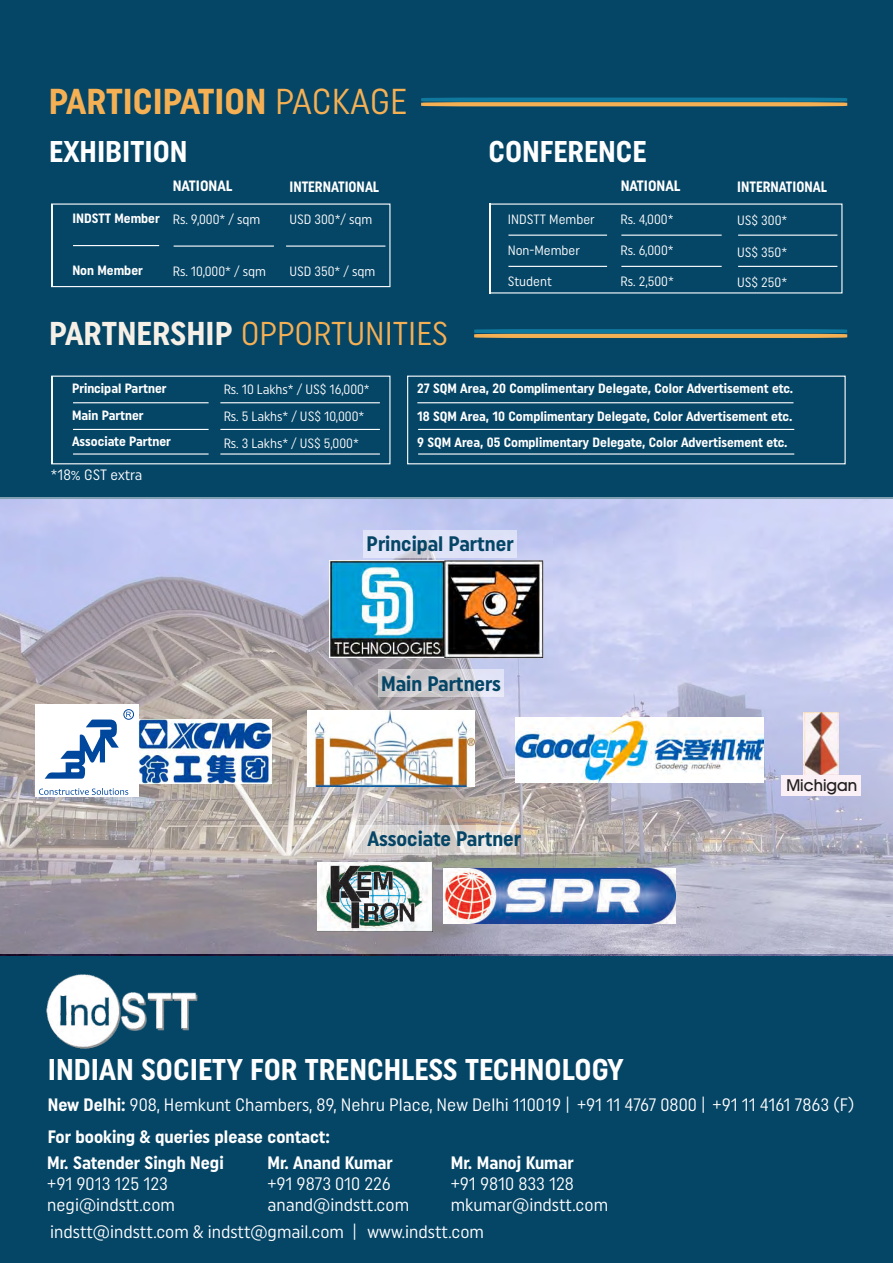
<style>
.page{position:relative;width:893px;height:1263px;background:#054566}
.page>*{position:absolute;margin:0;border:0;box-sizing:border-box;transform-origin:0 0}
.t1{font:700 36px "Uniform Condensed";color:#f5b054}
.t2{font:33px "Uniform Condensed";color:#f5b054}
.t3{font:700 30px "Uniform Condensed";color:#fff}
.t4{font:700 21px "Uniform Condensed";color:#054566}
.t5{font:18px/21px "Uniform Condensed";color:#fff}
.t6{font:700 18px "Uniform Condensed";color:#fff}
.t7{font:500 16.5px "Avant Garde IT Cby BT";color:#231f20}
.t8{font:700 15px "Uniform Condensed";color:#fff;scale:.94 1}
.t9{font:700 15px "Uniform Condensed";color:#fff}
.t10{font:15px "Uniform Condensed";color:#fff}
.t11{font:700 13.5px/26.7px "Uniform Condensed";color:#fff}
.t12{font:13.5px/26.7px "Uniform Condensed";color:#fff}
.s1{font-weight:400}
.s2{font-weight:700;color:#f7f0e6}
.s3{font-weight:700}
</style>
<div class="page">
<div style="left:0;top:497px;width:893px;height:457px;background:#fff;opacity:.5"></div>
<div style="left:363px;top:530px;width:154px;height:28px;background:#fff;opacity:.5"></div>
<div style="left:378px;top:669px;width:126px;height:28px;background:#fff;opacity:.5"></div>
<div style="left:353px;top:825px;width:163px;height:30px;background:#fff;opacity:.5"></div>
<hr style="left:508px;top:235px;width:99px;height:1px;background:#fff">
<hr style="left:621px;top:235px;width:101px;height:1px;background:#fff">
<hr style="left:738px;top:235px;width:99px;height:1px;background:#fff">
<div style="left:50px;top:203px;width:340px;height:84px;border:1px solid #fff"></div>
<hr style="left:73px;top:245px;width:86px;height:1px;background:#fff">
<hr style="left:286px;top:245px;width:99px;height:2px;background:#fff">
<hr style="left:174px;top:245px;width:100px;height:2px;background:#fff">
<hr style="left:51px;top:204px;width:1px;height:83px;background:#f7f7f7">
<svg style="left:474px;top:329px;width:373px;height:9px;background:#768d76"></svg>
<hr style="left:220px;top:402px;width:160px;height:1px;background:#fff">
<hr style="left:220px;top:429px;width:160px;height:1px;background:#fff">
<hr style="left:220px;top:453px;width:160px;height:2px;background:#fff">
<hr style="left:73px;top:402px;width:136px;height:1px;background:#fff">
<hr style="left:73px;top:429px;width:136px;height:1px;background:#fff">
<hr style="left:73px;top:453px;width:136px;height:2px;background:#fff">
<hr style="left:51px;top:376px;width:1px;height:88px;background:#f7f7f7">
<hr style="left:417px;top:402px;width:376px;height:1px;background:#fff">
<hr style="left:418px;top:429px;width:376px;height:1px;background:#fff">
<hr style="left:418px;top:453px;width:376px;height:2px;background:#fff">
<hr style="left:508px;top:266px;width:99px;height:1px;background:#fff">
<hr style="left:621px;top:266px;width:101px;height:1px;background:#fff">
<hr style="left:738px;top:266px;width:99px;height:1px;background:#fff">
<svg style="left:421px;top:98px;width:426px;height:8px;background:#7b8f76"></svg>
<hr style="left:490px;top:203px;width:1px;height:90px;background:#fff">
<img style="left:47px;top:975px;width:151px;height:73px">
<img style="left:443px;top:868px;width:233px;height:56px">
<img style="left:307px;top:710px;width:167px;height:77px">
<img style="left:515px;top:718px;width:248px;height:64px">
<img style="left:330px;top:560px;width:104px;height:97px">
<div style="left:35px;top:705px;width:104px;height:92px;background:#fff"></div>
<img style="left:138px;top:720px;width:133px;height:63px">
<svg style="left:124px;top:709px;width:10px;height:10px"></svg>
<svg style="left:45px;top:719px;width:74px;height:60px"></svg>
<svg style="left:39px;top:788px;width:89px;height:7px"></svg>
<svg style="left:126px;top:712px;width:5px;height:5px"></svg>
<img style="left:803px;top:712px;width:36px;height:63px">
<div style="left:781px;top:775px;width:80px;height:20px;background:#faf0f5"></div>
<img style="left:318px;top:862px;width:114px;height:69px">
<img style="left:434px;top:551px;width:119px;height:114px">
<h1 class="t1" style="left:49px;top:85px;width:360px">PARTICIPATION <span class="s1">PACKAGE</span></h1>
<h3 class="t3" style="left:49px;top:137px;width:140px">EXHIBITION</h3>
<p class="t9" style="left:173px;top:179px;width:61px">NATIONAL</p>
<p class="t8" style="left:289px;top:180px;width:97px">INTERNATIONAL</p>
<p class="t11" style="left:72px;top:205px;width:89px">INDSTT Member</p>
<p class="t12" style="left:289px;top:206px;width:85px">USD 300*/ sqm</p>
<p class="t11" style="left:72px;top:258px;width:72px">Non Member</p>
<p class="t12" style="left:289px;top:259px;width:87px">USD 350* / sqm</p>
<p class="t12" style="left:173px;top:206px;width:89px">Rs. 9,000* / sqm</p>
<p class="t12" style="left:173px;top:259px;width:95px">Rs. 10,000* / sqm</p>
<h3 class="t3" style="left:488px;top:137px;width:160px">CONFERENCE</h3>
<p class="t9" style="left:621px;top:179px;width:61px">NATIONAL</p>
<p class="t8" style="left:737px;top:180px;width:97px">INTERNATIONAL</p>
<p class="t12" style="left:508px;top:207px;width:88px">INDSTT Member</p>
<p class="t12" style="left:620px;top:207px;width:55px">Rs. 4,000*</p>
<p class="t12" style="left:737px;top:208px;width:52px">US$ 300*</p>
<p class="t12" style="left:508px;top:238px;width:74px">Non-Member</p>
<p class="t12" style="left:620px;top:238px;width:55px">Rs. 6,000*</p>
<p class="t12" style="left:737px;top:239px;width:52px">US$ 350*</p>
<p class="t12" style="left:508px;top:268px;width:46px">Student</p>
<p class="t12" style="left:620px;top:268px;width:55px">Rs. 2,500*</p>
<p class="t12" style="left:737px;top:269px;width:52px">US$ 250*</p>
<h2 class="t2" style="left:49px;top:318px;width:401px"><span class="s2">PARTNERSHIP</span> OPPORTUNITIES</h2>
<p class="t11" style="left:417px;top:375px;width:378px;line-height:27.6px">27 SQM Area, 20 Complimentary Delegate, Color Advertisement etc.<br>18 SQM Area, 10 Complimentary Delegate, Color Advertisement etc.</p>
<p class="t11" style="left:417px;top:429px;width:372px">9 SQM Area, 05 Complimentary Delegate, Color Advertisement etc.</p>
<p class="t11" style="left:72px;top:376px;width:100px">Principal Partner<br>Main Partner<br>Associate Partner</p>
<p class="t12" style="left:224px;top:377px;width:148px">Rs. 10 Lakhs* / US$ 16,000*<br>Rs. 5 Lakhs* / US$ 10,000*<br>Rs. 3 Lakhs* / US$ 5,000*</p>
<p class="t10" style="left:51px;top:468px;width:93px">*18% GST extra</p>
<p class="t4" style="left:367px;top:534px;width:148px">Principal Partner</p>
<p class="t4" style="left:381px;top:673px;width:121px">Main Partners</p>
<p class="t4" style="left:367px;top:829px;width:155px">Associate Partner</p>
<p class="t7" style="left:786px;top:778px;width:72px">Michigan</p>
<h3 class="t3" style="left:48px;top:1055px;width:577px">INDIAN SOCIETY FOR TRENCHLESS TECHNOLOGY</h3>
<p class="t5" style="left:48px;top:1089px;width:808px;line-height:32.4px"><span class="s3">New Delhi:</span> 908, Hemkunt Chambers, 89, Nehru Place, New Delhi 110019 | +91 11 4767 0800 | +91 11 4161 7863 (F)<br><span class="s3">For booking &amp; queries please contact:</span></p>
<p class="t6" style="left:47px;top:1154px;width:178px">Mr. Satender Singh Negi</p>
<p class="t5" style="left:47px;top:1174px;width:129px">+91 9013 125 123 negi@indstt.com</p>
<p class="t6" style="left:451px;top:1154px;width:124px">Mr. Manoj Kumar</p>
<p class="t5" style="left:451px;top:1174px;width:159px">+91 9810 833 128 mkumar@indstt.com</p>
<p class="t6" style="left:267px;top:1154px;width:127px">Mr. Anand Kumar</p>
<p class="t5" style="left:267px;top:1174px;width:143px">+91 9873 010 226 anand@indstt.com</p>
<p class="t5" style="left:50px;top:1221px;width:435px">indstt@indstt.com &amp; indstt@gmail.com | www.indstt.com</p>
</div>
